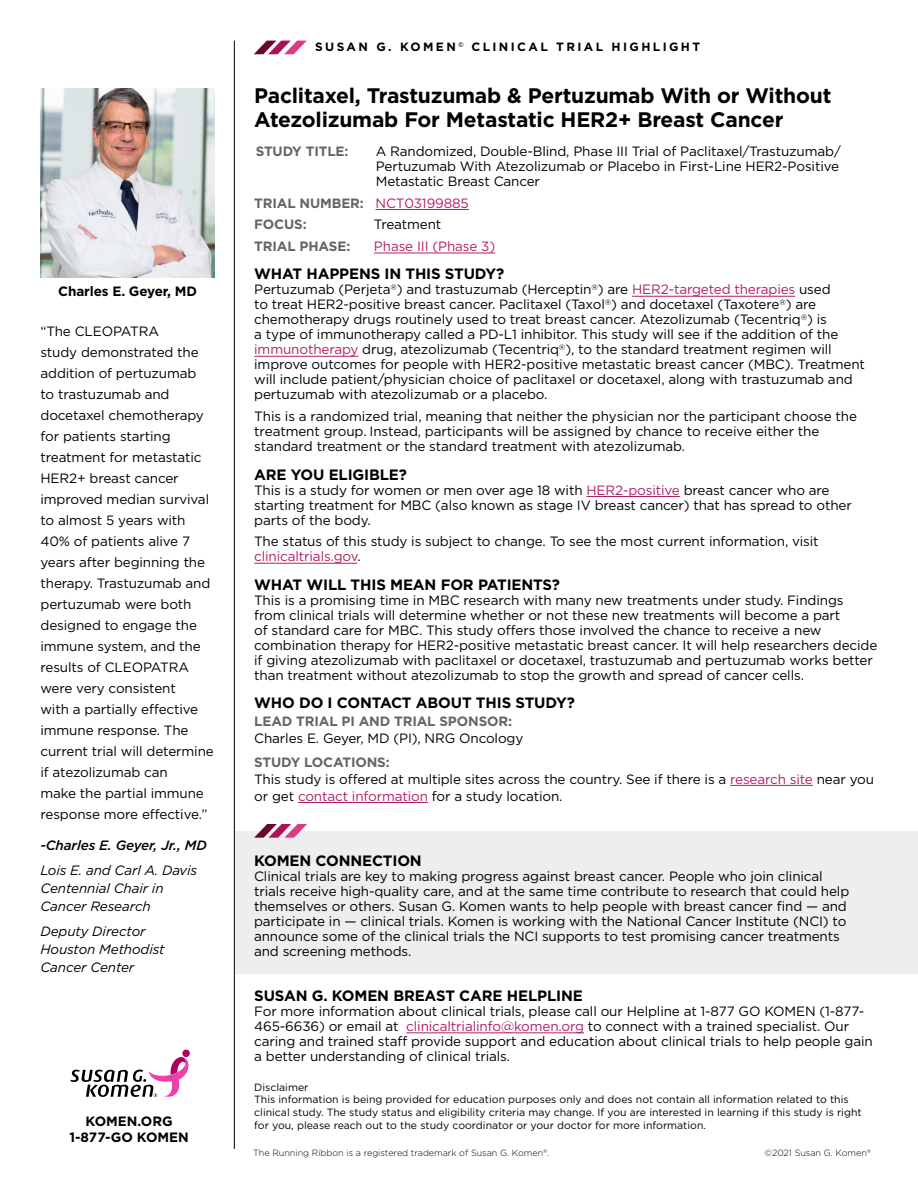
<style>
.page{position:relative;width:918px;height:1188px;background:#fff}
.page>*{position:absolute;margin:0;border:0;box-sizing:border-box;transform-origin:0 0}
.t1{font:700 21px/24px "Gotham";letter-spacing:-.01em;color:#000}
.t2{font:700 15px "Gotham";letter-spacing:-.01em;color:#000}
.t3{font:13.5px/15px "Gotham";letter-spacing:-.01em;color:#000}
.t4{font:italic 13.5px/18px "Gotham";letter-spacing:-.01em;color:#000}
.t5{font:700 13.5px/21.8px "Gotham";letter-spacing:-.01em;color:#63656a}
.t6{font:700 13.5px/16.2px "Gotham";letter-spacing:-.01em;color:#000;text-align:center}
.t7{font:italic 500 13.5px "Gotham";letter-spacing:-.01em;color:#000}
.t8{font:13.5px "Gotham";letter-spacing:-.01em;color:#b11f65}
.t9{font:700 12px "Gotham";letter-spacing:.2em;color:#000}
.t10{font:10.5px/12.6px "Gotham";color:#000}
.t11{font:300 9px "Gotham";color:#000}
.s1{font-weight:400;color:#b11f65}
.s2{color:#b11f65}
.s3{font-weight:700;color:#63656a}
</style>
<div class="page">
<img style="left:40px;top:89px;width:175px;height:189px">
<hr style="left:632px;top:296px;width:163px;height:1px;background:#b11f65">
<hr style="left:254px;top:356px;width:104px;height:1px;background:#b11f65">
<hr style="left:586px;top:496px;width:94px;height:1px;background:#b11f65">
<hr style="left:254px;top:563px;width:103px;height:1px;background:#b11f65">
<hr style="left:730px;top:785px;width:83px;height:1px;background:#b11f65">
<hr style="left:298px;top:802px;width:130px;height:1px;background:#b11f65">
<hr style="left:406px;top:1033px;width:178px;height:1px;background:#b11f65">
<svg style="left:70px;top:1050px;width:120px;height:47px"></svg>
<hr style="left:375px;top:209px;width:94px;height:1px;background:#b11f65">
<hr style="left:374px;top:253px;width:121px;height:1px;background:#b11f65">
<svg style="left:254px;top:41px;width:53px;height:13px"></svg>
<div style="left:235px;top:831px;width:683px;height:143px;background:#eee"></div>
<svg style="left:254px;top:824px;width:53px;height:14px"></svg>
<hr style="left:234px;top:41px;width:1px;height:1108px;background:#000">
<p class="t6" style="left:58px;top:283px;width:140px">Charles E. Geyer, MD</p>
<p class="t3" style="left:41px;top:321px;width:175px;line-height:21px">“The CLEOPATRA<br>study demonstrated the addition of pertuzumab<br>to trastuzumab and docetaxel chemotherapy for patients starting treatment for metastatic<br>HER2+ breast cancer improved median survival to almost 5 years with<br>40% of patients alive 7 years after beginning the therapy. Trastuzumab and pertuzumab were both designed to engage the immune system, and the results of CLEOPATRA were very consistent<br>with a partially effective immune response. The current trial will determine if atezolizumab can<br>make the partial immune response more effective.”</p>
<p class="t7" style="left:41px;top:838px;width:168px">-Charles E. Geyer, Jr., MD</p>
<p class="t4" style="left:41px;top:861px;width:158px">Lois E. and Carl A. Davis<br>Centennial Chair in<br>Cancer Research</p>
<p class="t4" style="left:41px;top:922px;width:126px">Deputy Director<br>Houston Methodist<br>Cancer Center</p>
<p class="t6" style="left:69px;top:1112px;width:121px">KOMEN.ORG<br>1-877-GO KOMEN</p>
<p class="t9" style="left:315px;top:40px;width:387px">SUSAN G. KOMEN <sup>©</sup> CLINICAL TRIAL HIGHLIGHT</p>
<h1 class="t1" style="left:254px;top:83px;width:579px">Paclitaxel, Trastuzumab &amp; Pertuzumab With or Without<br>Atezolizumab For Metastatic HER2+ Breast Cancer</h1>
<p class="t5" style="left:256px;top:140px;width:94px">STUDY TITLE:</p>
<p class="t3" style="left:376px;top:144px;width:467px">A Randomized, Double-Blind, Phase III Trial of Paclitaxel/Trastuzumab/<br>Pertuzumab With Atezolizumab or Placebo in First-Line HER2-Positive<br>Metastatic Breast Cancer</p>
<p class="t5" style="left:254px;top:192px;width:216px">TRIAL NUMBER: <span class="s1">NCT03199885<br></span>FOCUS:</p>
<p class="t3" style="left:374px;top:217px;width:69px">Treatment</p>
<p class="t5" style="left:254px;top:235px;width:98px">TRIAL PHASE:</p>
<p class="t8" style="left:374px;top:239px;width:123px">Phase III (Phase 3)</p>
<p class="t2" style="left:254px;top:265px;width:252px">WHAT HAPPENS IN THIS STUDY?</p>
<p class="t3" style="left:254px;top:282px;width:612px">Pertuzumab (Perjeta<sup>®</sup>) and trastuzumab (Herceptin<sup>®</sup>) are <span class="s2">HER2-targeted therapies</span> used<br>to treat HER2-positive breast cancer. Paclitaxel (Taxol<sup>®</sup>) and docetaxel (Taxotere<sup>®</sup>) are chemotherapy drugs routinely used to treat breast cancer. Atezolizumab (Tecentriq<sup>®</sup>) is<br>a type of immunotherapy called a PD-L1 inhibitor. This study will see if the addition of the <span class="s2">immunotherapy</span> drug, atezolizumab (Tecentriq<sup>®</sup>), to the standard treatment regimen will improve outcomes for people with HER2-positive metastatic breast cancer (MBC). Treatment will include patient/physician choice of paclitaxel or docetaxel, along with trastuzumab and pertuzumab with atezolizumab or a placebo.</p>
<p class="t3" style="left:254px;top:409px;width:604px">This is a randomized trial, meaning that neither the physician nor the participant choose the treatment group. Instead, participants will be assigned by chance to receive either the standard treatment or the standard treatment with atezolizumab.</p>
<p class="t2" style="left:254px;top:466px;width:154px">ARE YOU ELIGIBLE?</p>
<p class="t3" style="left:254px;top:482px;width:599px">This is a study for women or men over age 18 with <span class="s2">HER2-positive</span> breast cancer who are starting treatment for MBC (also known as stage IV breast cancer) that has spread to other parts of the body.</p>
<p class="t3" style="left:254px;top:534px;width:566px">The status of this study is subject to change. To see the most current information, visit <span class="s2">clinicaltrials.gov</span>.</p>
<p class="t2" style="left:254px;top:576px;width:307px">WHAT WILL THIS MEAN FOR PATIENTS?</p>
<p class="t3" style="left:254px;top:593px;width:625px">This is a promising time in MBC research with many new treatments under study. Findings from clinical trials will determine whether or not these new treatments will become a part<br>of standard care for MBC. This study offers those involved the chance to receive a new combination therapy for HER2-positive metastatic breast cancer. It will help researchers decide if giving atezolizumab with paclitaxel or docetaxel, trastuzumab and pertuzumab works better than treatment without atezolizumab to stop the growth and spread of cancer cells.</p>
<p class="t2" style="left:254px;top:694px;width:322px">WHO DO I CONTACT ABOUT THIS STUDY?</p>
<p class="t5" style="left:254px;top:710px;width:259px">LEAD TRIAL PI AND TRIAL SPONSOR:</p>
<p class="t3" style="left:254px;top:730px;width:271px">Charles E. Geyer, MD (PI), NRG Oncology</p>
<p class="t3" style="left:254px;top:753px;width:621px;line-height:17.1px"><span class="s3">STUDY LOCATIONS:<br></span>This study is offered at multiple sites across the country. See if there is a <span class="s2">research site</span> near you or get <span class="s2">contact information</span> for a study location.</p>
<p class="t2" style="left:254px;top:852px;width:169px">KOMEN CONNECTION</p>
<p class="t3" style="left:254px;top:868px;width:597px">Clinical trials are key to making progress against breast cancer. People who join clinical trials receive high-quality care, and at the same time contribute to research that could help themselves or others. Susan G. Komen wants to help people with breast cancer find — and participate in — clinical trials. Komen is working with the National Cancer Institute (NCI) to announce some of the clinical trials the NCI supports to test promising cancer treatments and screening methods.</p>
<p class="t2" style="left:254px;top:987px;width:330px">SUSAN G. KOMEN BREAST CARE HELPLINE</p>
<p class="t3" style="left:254px;top:1004px;width:620px">For more information about clinical trials, please call our Helpline at 1-877 GO KOMEN (1-877- 465-6636) or email at <span class="s2">clinicaltrialinfo@komen.org</span> to connect with a trained specialist. Our caring and trained staff provide support and education about clinical trials to help people gain a better understanding of clinical trials.</p>
<p class="t10" style="left:254px;top:1081px;width:609px">Disclaimer<br>This information is being provided for education purposes only and does not contain all information related to this clinical study. The study status and eligibility criteria may change. If you are interested in learning if this study is right for you, please reach out to the study coordinator or your doctor for more information.</p>
<p class="t11" style="left:253px;top:1148px;width:298px">The Running Ribbon is a registered trademark of Susan G. Komen<sup>®</sup>.</p>
<p class="t11" style="left:765px;top:1148px;width:108px">©2021 Susan G. Komen<sup>®</sup></p>
</div>
